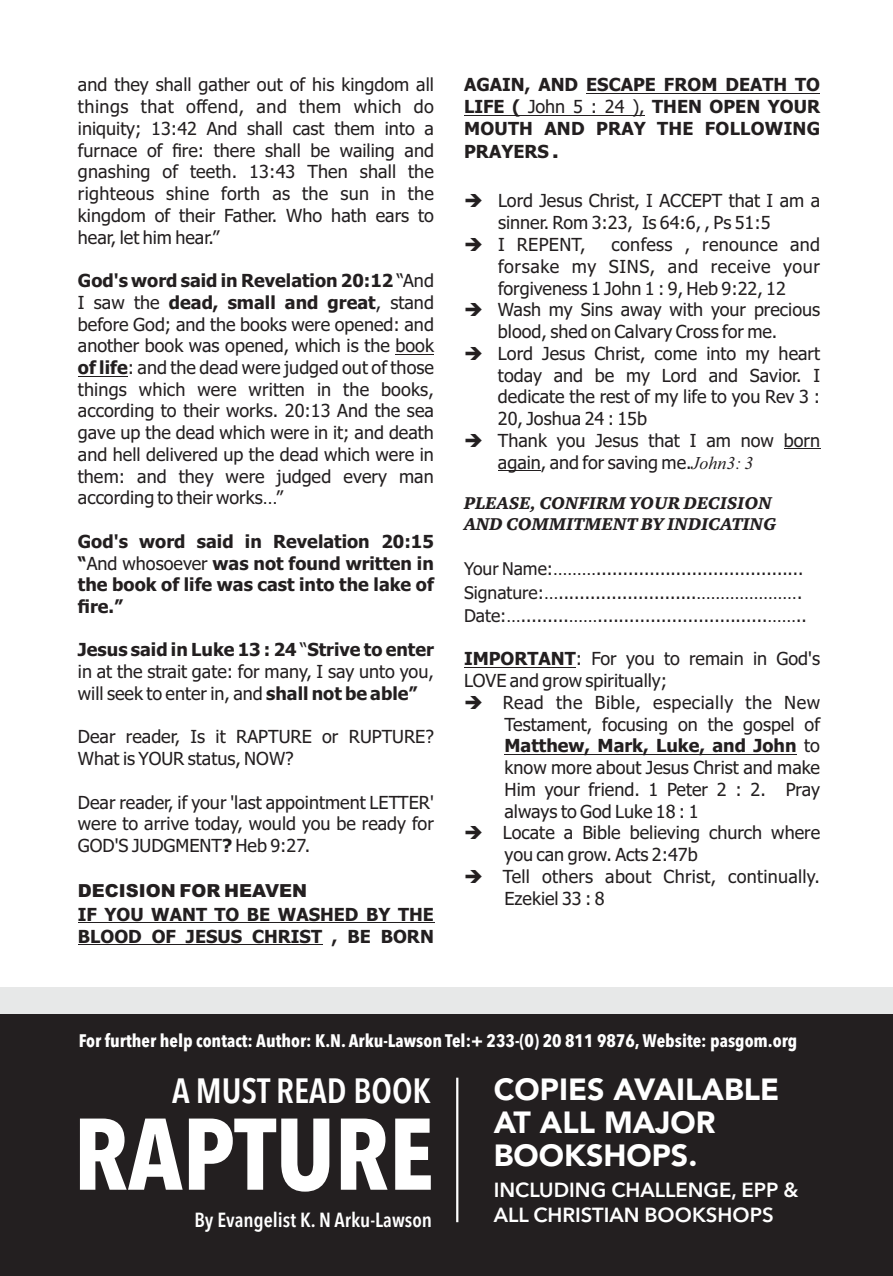
<style>
.page{position:relative;width:893px;height:1276px;background:#fff}
.page>*{position:absolute;margin:0;border:0;box-sizing:border-box;transform-origin:0 0}
.t1{font:700 condensed 100.58px "Avenir Next LT Pro";color:#fff}
.t2{font:600 condensed 34.88px "Avenir Next LT Pro";color:#fff}
.t3{font:900 30.38px/32.9px "Avenir LT Std";color:#fff}
.t4{font:600 20.25px/24.3px "Avenir Next LT Pro";color:#fff}
.t5{font:600 condensed 20.25px "Avenir Next LT Pro";color:#fff}
.t6{font:18px/21.8px "Tahoma";color:#231f20;text-align:justify}
.t7{font:700 18px/21.8px "Tahoma";color:#231f20;text-align:justify}
.t8{font:700 condensed 18px "Avenir Next LT Pro";color:#fff}
.t9{font:900 18px "Arial";color:#231f20}
.t10{font:17.55px/23.4px "Tahoma";color:#231f20}
.t11{font:italic 900 17.55px/20.9px "Charter BT";color:#231f20}
.s1{font-weight:700}
.s2{font-weight:400}
.s3{font-family:"Arial";font-weight:900}
.s4{font-family:"Times New Roman";font-style:italic}
</style>
<div class="page">
<div style="left:0;top:994px;width:893px;height:282px;background:#231f20"></div>
<div style="left:0;top:987px;width:893px;height:27px;background:#e7e8e8"></div>
<hr style="left:456px;top:1077px;width:2px;height:145px;background:#fff">
<hr style="left:396px;top:354px;width:38px;height:1px;background:#231f20">
<hr style="left:78px;top:375px;width:50px;height:1px;background:#231f20">
<hr style="left:78px;top:922px;width:356px;height:1px;background:#231f20">
<hr style="left:78px;top:944px;width:244px;height:1px;background:#231f20">
<hr style="left:586px;top:93px;width:234px;height:1px;background:#231f20">
<hr style="left:464px;top:115px;width:64px;height:1px;background:#231f20">
<hr style="left:528px;top:115px;width:117px;height:1px;background:#231f20">
<hr style="left:784px;top:448px;width:36px;height:1px;background:#231f20">
<hr style="left:498px;top:470px;width:43px;height:1px;background:#231f20">
<hr style="left:464px;top:667px;width:112px;height:1px;background:#231f20">
<hr style="left:505px;top:754px;width:292px;height:1px;background:#231f20">
<p class="t6" style="left:78px;top:75px;width:358px">and they shall gather out of his kingdom all things that offend, and them which do iniquity; 13:42 And shall cast them into a furnace of fire: there shall be wailing and gnashing of teeth. 13:43 Then shall the righteous shine forth as the sun in the kingdom of their Father. Who hath ears to hear, let him hear.”</p>
<p class="t6" style="left:78px;top:271px;width:358px"><span class="s1">God's word said in Revelation 20:12</span> “And I saw the <span class="s1">dead, small and great</span>, stand before God; and the books were opened: and another book was opened, which is the book <span class="s1">of life</span>: and the dead were judged out of those things which were written in the books, according to their works. 20:13 And the sea gave up the dead which were in it; and death and hell delivered up the dead which were in them: and they were judged every man according to their works…”</p>
<p class="t7" style="left:78px;top:532px;width:357px">God's word said in Revelation 20:15 “<span class="s2">And whosoever</span> was not found written in the book of life was cast into the lake of fire.”</p>
<p class="t6" style="left:78px;top:640px;width:358px"><span class="s1">Jesus said in Luke 13 : 24</span> “<span class="s1">Strive to enter </span>in at the strait gate: for many, I say unto you, will seek to enter in, and <span class="s1">shall not be able”</span></p>
<p class="t6" style="left:78px;top:727px;width:358px">Dear reader, Is it RAPTURE or RUPTURE?<br>What is YOUR status, NOW?</p>
<p class="t6" style="left:78px;top:792px;width:358px">Dear reader, if your 'last appointment LETTER' were to arrive today, would you be ready for GOD'S JUDGMENT<span class="s1">?</span> Heb 9:27.</p>
<p class="t9" style="left:78px;top:884px;width:231px">DECISION FOR HEAVEN</p>
<p class="t7" style="left:78px;top:905px;width:357px">IF YOU WANT TO BE WASHED BY THE<br>BLOOD OF JESUS CHRIST , BE BORN</p>
<p class="t7" style="left:464px;top:75px;width:357px">AGAIN, AND ESCAPE FROM DEATH TO LIFE ( <span class="s2">John 5 : 24 ),</span> THEN OPEN YOUR MOUTH AND PRAY THE FOLLOWING</p>
<p class="t7" style="left:464px;top:142px;width:96px">PRAYERS <span class="s3">.</span></p>
<p class="t6" style="left:498px;top:191px;width:324px;text-indent:-34px">➔ Lord Jesus Christ, I ACCEPT that I am a sinner. Rom 3:23, Is 64:6, , Ps 51:5</p>
<p class="t6" style="left:464px;top:235px;width:123px">➔ I REPENT,</p>
<p class="t6" style="left:498px;top:235px;width:324px;text-indent:114px">confess , renounce and forsake my SINS, and receive your forgiveness 1 John 1 : 9, Heb 9:22, 12</p>
<p class="t6" style="left:464px;top:300px;width:358px;text-align:center">➔ Wash my Sins away with your precious blood, shed on Calvary Cross for me.</p>
<p class="t6" style="left:498px;top:344px;width:324px;text-indent:-34px">➔ Lord Jesus Christ, come into my heart today and be my Lord and Savior. I dedicate the rest of my life to you Rev 3 :<br>20, Joshua 24 : 15b</p>
<p class="t6" style="left:498px;top:431px;width:324px;text-indent:-34px">➔ Thank you Jesus that I am now born again, and for saving me.<span class="s4">John3: 3</span></p>
<p class="t11" style="left:464px;top:494px;width:314px">PLEASE, CONFIRM YOUR DECISION<br>AND COMMITMENT BY INDICATING</p>
<p class="t10" style="left:464px;top:559px;width:344px">Your Name:……….......................................<br>Signature:…..........................………………….<br>Date:….........……................................……..</p>
<p class="t6" style="left:464px;top:649px;width:358px"><span class="s1">IMPORTANT</span>: For you to remain in God's<br>LOVE and grow spiritually;</p>
<p class="t6" style="left:504px;top:693px;width:317px;text-indent:-40px">➔ Read the Bible, especially the New Testament, focusing on the gospel of <span class="s1">Matthew, Mark, Luke, and John</span> to know more about Jesus Christ and make Him your friend. 1 Peter 2 : 2. Pray always to God Luke 18 : 1</p>
<p class="t6" style="left:504px;top:823px;width:317px;text-indent:-40px">➔ Locate a Bible believing church where you can grow. Acts 2:47b</p>
<p class="t6" style="left:504px;top:867px;width:317px;text-indent:-40px">➔ Tell others about Christ, continually.<br>Ezekiel 33 : 8</p>
<p class="t8" style="left:79px;top:1033px;width:720px">For further help contact: Author: K.N. Arku-Lawson Tel:+ 233-(0) 20 811 9876, Website: pasgom.org</p>
<h2 class="t2" style="left:172px;top:1076px;width:260px">A MUST READ BOOK</h2>
<h1 class="t1" style="left:74px;top:1113px;width:362px">RAPTURE</h1>
<p class="t5" style="left:194px;top:1212px;width:239px">By Evangelist K. N Arku-Lawson</p>
<h3 class="t3" style="left:494px;top:1075px;width:287px">COPIES AVAILABLE<br>AT ALL MAJOR<br>BOOKSHOPS.</h3>
<p class="t4" style="left:494px;top:1180px;width:306px">INCLUDING CHALLENGE, EPP &amp;<br>ALL CHRISTIAN BOOKSHOPS</p>
</div>
